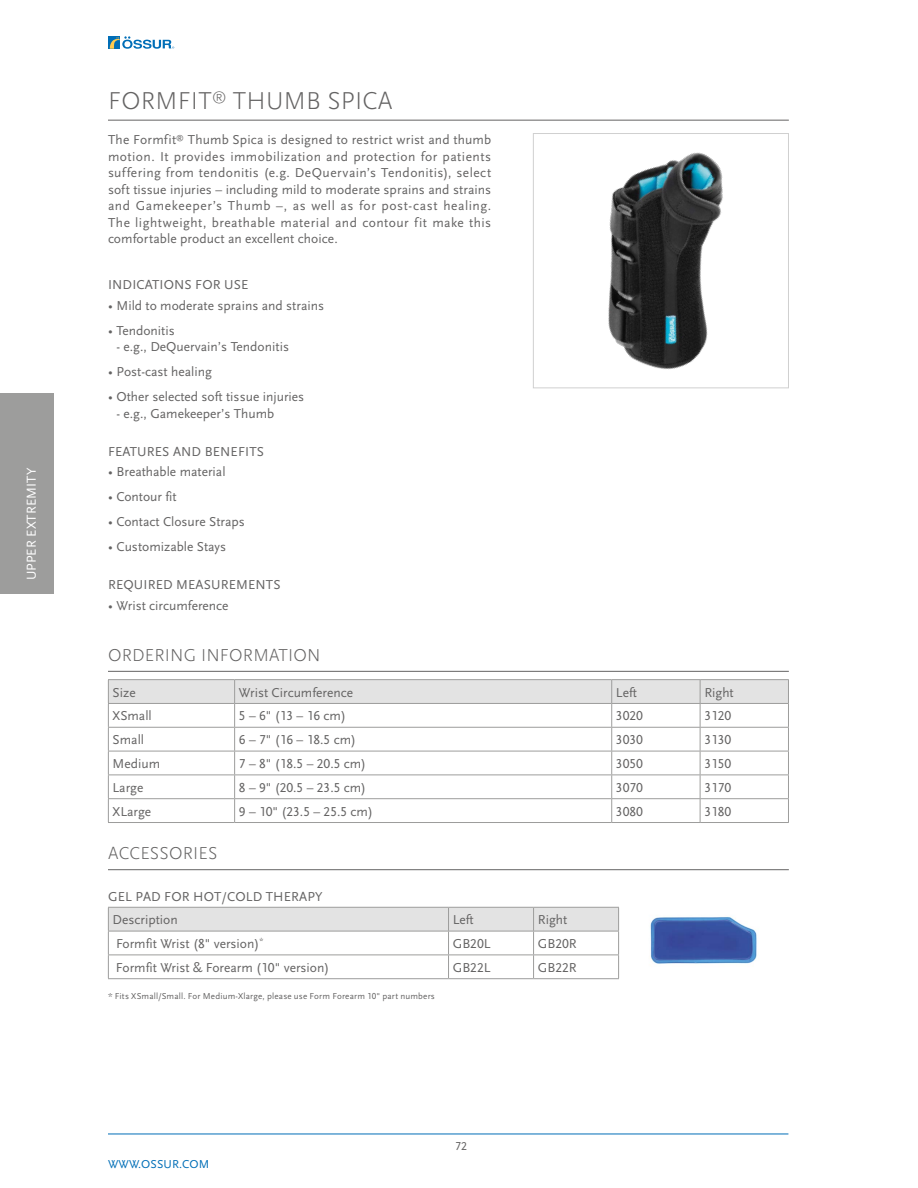
<style>
.page{position:relative;width:918px;height:1188px;background:#fff}
.page>*{position:absolute;margin:0;border:0;box-sizing:border-box;transform-origin:0 0}
.t1{font:300 25.5px "Scala Sans OT";letter-spacing:.01em;color:#646363}
.t2{font:300 18px "Scala Sans OT";letter-spacing:.01em;color:#646363}
.t3{font:13.5px/16.5px "Scala Sans OT";color:#646363;text-align:justify}
.t4{font:13.5px "Scala Sans OT";letter-spacing:.01em;color:#fff}
.t5{font:12px "Scala Sans OT";letter-spacing:.01em;color:#006eb7}
.t6{font:12px "Scala Sans OT";color:#646363}
.t7{font:9px "Scala Sans OT";letter-spacing:.015em;color:#646363}
</style>
<div class="page">
<hr style="left:108px;top:1134px;width:680px;height:1px;background:#006eb7">
<svg style="left:108px;top:36px;width:12px;height:13px"></svg>
<svg style="left:110px;top:36px;width:64px;height:13px"></svg>
<div style="left:0;top:393px;width:54px;height:201px;background:#9d9d9c"></div>
<img style="left:650px;top:917px;width:107px;height:47px">
<hr style="left:108px;top:120px;width:681px;height:1px;background:#646363">
<hr style="left:108px;top:671px;width:681px;height:1px;background:#646363">
<hr style="left:108px;top:869px;width:681px;height:1px;background:#646363">
<hr style="left:108px;top:822px;width:127px;height:1px;background:#9d9d9c">
<hr style="left:612px;top:822px;width:88px;height:1px;background:#9d9d9c">
<hr style="left:235px;top:822px;width:377px;height:1px;background:#9d9d9c">
<hr style="left:700px;top:822px;width:89px;height:1px;background:#9d9d9c">
<hr style="left:612px;top:679px;width:88px;height:1px;background:#9d9d9c">
<hr style="left:700px;top:679px;width:89px;height:1px;background:#9d9d9c">
<hr style="left:108px;top:679px;width:127px;height:1px;background:#9d9d9c">
<hr style="left:235px;top:679px;width:377px;height:1px;background:#9d9d9c">
<svg style="left:108px;top:680px;width:681px;height:142px"></svg>
<hr style="left:612px;top:703px;width:88px;height:1px;background:#9d9d9c">
<hr style="left:700px;top:703px;width:89px;height:1px;background:#9d9d9c">
<hr style="left:108px;top:703px;width:127px;height:1px;background:#9d9d9c">
<hr style="left:235px;top:703px;width:377px;height:1px;background:#9d9d9c">
<hr style="left:108px;top:978px;width:341px;height:1px;background:#9d9d9c">
<hr style="left:449px;top:978px;width:85px;height:1px;background:#9d9d9c">
<hr style="left:534px;top:978px;width:85px;height:1px;background:#9d9d9c">
<svg style="left:108px;top:907px;width:511px;height:71px"></svg>
<hr style="left:108px;top:931px;width:341px;height:1px;background:#9d9d9c">
<hr style="left:449px;top:931px;width:85px;height:1px;background:#9d9d9c">
<hr style="left:534px;top:931px;width:85px;height:1px;background:#9d9d9c">
<img style="left:608px;top:152px;width:115px;height:218px">
<div style="left:533px;top:133px;width:256px;height:255px;border:1px solid #d0d0d0"></div>
<p class="t4" style="left:24px;top:580px;width:114px;rotate:-90deg">UPPER EXTREMITY</p>
<h1 class="t1" style="left:108px;top:87px;width:286px">FORMFIT<sup>®</sup> THUMB SPICA</h1>
<p class="t3" style="left:108px;top:132px;width:385px">The Formfit<sup>®</sup> Thumb Spica is designed to restrict wrist and thumb motion. It provides immobilization and protection for patients suffering from tendonitis (e.g. DeQuervain’s Tendonitis), select soft tissue injuries – including mild to moderate sprains and strains and Gamekeeper’s Thumb –, as well as for post-cast healing.<br>The lightweight, breathable material and contour fit make this comfortable product an excellent choice.</p>
<p class="t3" style="left:108px;top:277px;width:142px">INDICATIONS FOR USE</p>
<p class="t3" style="left:108px;top:298px;width:218px">• Mild to moderate sprains and strains</p>
<p class="t3" style="left:108px;top:323px;width:68px">• Tendonitis</p>
<p class="t3" style="left:117px;top:339px;width:174px">- e.g., DeQuervain’s Tendonitis</p>
<p class="t3" style="left:108px;top:364px;width:105px">• Post-cast healing</p>
<p class="t3" style="left:108px;top:389px;width:198px">• Other selected soft tissue injuries</p>
<p class="t3" style="left:117px;top:406px;width:159px">- e.g., Gamekeeper’s Thumb</p>
<p class="t3" style="left:108px;top:443px;width:157px">FEATURES AND BENEFITS</p>
<p class="t3" style="left:108px;top:464px;width:119px">• Breathable material</p>
<p class="t3" style="left:108px;top:489px;width:70px">• Contour fit</p>
<p class="t3" style="left:108px;top:514px;width:138px">• Contact Closure Straps</p>
<p class="t3" style="left:108px;top:539px;width:120px">• Customizable Stays</p>
<p class="t3" style="left:108px;top:577px;width:174px">REQUIRED MEASUREMENTS</p>
<p class="t3" style="left:108px;top:598px;width:122px">• Wrist circumference</p>
<h2 class="t2" style="left:108px;top:645px;width:214px">ORDERING INFORMATION</h2>
<p class="t3" style="left:113px;top:684px;width:25px">Size</p>
<p class="t3" style="left:239px;top:684px;width:116px">Wrist Circumference</p>
<p class="t3" style="left:616px;top:684px;width:22px">Left</p>
<p class="t3" style="left:704px;top:684px;width:31px">Right</p>
<p class="t3" style="left:113px;top:708px;width:41px">XSmall</p>
<p class="t3" style="left:239px;top:708px;width:109px">5 – 6" (13 – 16 cm)</p>
<p class="t3" style="left:616px;top:708px;width:28px">3020</p>
<p class="t3" style="left:704px;top:708px;width:28px">3120</p>
<p class="t3" style="left:113px;top:732px;width:33px">Small</p>
<p class="t3" style="left:239px;top:732px;width:119px">6 – 7" (16 – 18.5 cm)</p>
<p class="t3" style="left:616px;top:732px;width:28px">3030</p>
<p class="t3" style="left:704px;top:732px;width:28px">3130</p>
<p class="t3" style="left:113px;top:756px;width:49px">Medium</p>
<p class="t3" style="left:239px;top:756px;width:129px">7 – 8" (18.5 – 20.5 cm)</p>
<p class="t3" style="left:616px;top:756px;width:28px">3050</p>
<p class="t3" style="left:704px;top:756px;width:28px">3150</p>
<p class="t3" style="left:113px;top:779px;width:32px">Large</p>
<p class="t3" style="left:239px;top:779px;width:129px">8 – 9" (20.5 – 23.5 cm)</p>
<p class="t3" style="left:616px;top:779px;width:28px">3070</p>
<p class="t3" style="left:704px;top:779px;width:28px">3170</p>
<p class="t3" style="left:113px;top:803px;width:40px">XLarge</p>
<p class="t3" style="left:239px;top:803px;width:136px">9 – 10" (23.5 – 25.5 cm)</p>
<p class="t3" style="left:616px;top:803px;width:28px">3080</p>
<p class="t3" style="left:704px;top:803px;width:28px">3180</p>
<h2 class="t2" style="left:108px;top:843px;width:111px">ACCESSORIES</h2>
<p class="t3" style="left:113px;top:885px;width:211px;line-height:23.2px;text-indent:-5px">GEL PAD FOR HOT/COLD THERAPY<br>Description</p>
<p class="t3" style="left:453px;top:912px;width:22px">Left</p>
<p class="t3" style="left:538px;top:912px;width:31px">Right</p>
<p class="t3" style="left:116px;top:936px;width:149px">Formfit Wrist (8" version)<sup>*</sup></p>
<p class="t3" style="left:453px;top:936px;width:39px">GB20L</p>
<p class="t3" style="left:538px;top:936px;width:40px">GB20R</p>
<p class="t3" style="left:116px;top:959px;width:215px">Formfit Wrist &amp; Forearm (10" version)</p>
<p class="t3" style="left:453px;top:959px;width:39px">GB22L</p>
<p class="t3" style="left:538px;top:959px;width:40px">GB22R</p>
<p class="t7" style="left:108px;top:991px;width:328px">* Fits XSmall/Small. For Medium-Xlarge, please use Form Forearm 10" part numbers</p>
<p class="t5" style="left:108px;top:1157px;width:103px">WWW.OSSUR.COM</p>
<p class="t6" style="left:455px;top:1139px;width:13px">72</p>
</div>
